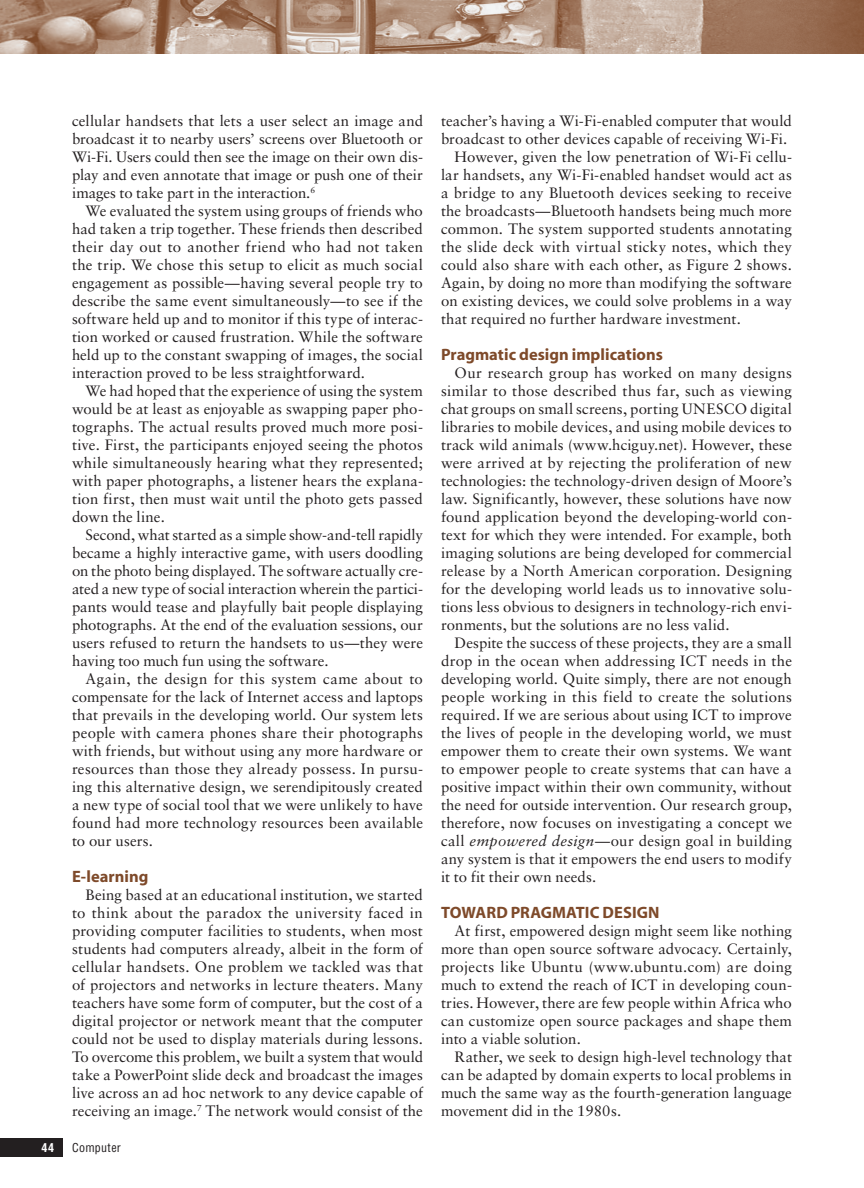
<style>
.page{position:relative;width:864px;height:1188px;background:#fff}
.page>*{position:absolute;margin:0;border:0;box-sizing:border-box;transform-origin:0 0}
.t1{font:16.5px "Myriad MM";letter-spacing:.005em;color:#7e4a2a}
.t2{font:15px/18px "Sabon";letter-spacing:.01em;color:#231f20;text-align:justify}
.t3{font:condensed 12px "Helvetica";letter-spacing:.025em;color:#231f20}
.t4{font:700 condensed 12px "Helvetica";color:#fff}
.s1{font-style:italic}
</style>
<div class="page">
<div style="left:0;top:1138px;width:63px;height:19px;background:#231f20"></div>
<img style="left:0;top:0;width:863px;height:54px">
<hr style="left:863px;top:0;width:1px;height:54px;background:#f2f3f4">
<p class="t2" style="left:72px;top:112px;width:353px">cellular handsets that lets a user select an image and broadcast it to nearby users’ screens over Bluetooth or Wi-Fi. Users could then see the image on their own dis&shy;play and even annotate that image or push one of their images to take part in the interaction.<sup>6</sup></p>
<p class="t2" style="left:72px;top:202px;width:353px;text-indent:14px">We evaluated the system using groups of friends who had taken a trip together. These friends then described their day out to another friend who had not taken the trip. We chose this setup to elicit as much social engagement as possible—having several people try to describe the same event simultaneously—to see if the software held up and to monitor if this type of interac&shy;tion worked or caused frustration. While the software held up to the constant swapping of images, the social interaction proved to be less straightforward.</p>
<p class="t2" style="left:72px;top:382px;width:353px;text-indent:14px">We had hoped that the experience of using the system would be at least as enjoyable as swapping paper pho&shy;tographs. The actual results proved much more posi&shy;tive. First, the participants enjoyed seeing the photos while simultaneously hearing what they represented; with paper photographs, a listener hears the explana&shy;tion first, then must wait until the photo gets passed down the line.</p>
<p class="t2" style="left:72px;top:526px;width:353px;text-indent:14px">Second, what started as a simple show-and-tell rapidly became a highly interactive game, with users doodling on the photo being displayed. The software actually cre&shy;ated a new type of social interaction wherein the partici&shy;pants would tease and playfully bait people displaying photographs. At the end of the evaluation sessions, our users refused to return the handsets to us—they were having too much fun using the software.</p>
<p class="t2" style="left:72px;top:670px;width:353px;text-indent:14px">Again, the design for this system came about to compensate for the lack of Internet access and laptops that prevails in the developing world. Our system lets people with camera phones share their photographs with friends, but without using any more hardware or resources than those they already possess. In pursu&shy;ing this alternative design, we serendipitously created a new type of social tool that we were unlikely to have found had more technology resources been available to our users.</p>
<p class="t1" style="left:72px;top:869px;width:78px">E-learning</p>
<p class="t2" style="left:72px;top:886px;width:353px;text-indent:14px">Being based at an educational institution, we started to think about the paradox the university faced in providing computer facilities to students, when most students had computers already, albeit in the form of cellular handsets. One problem we tackled was that of projectors and networks in lecture theaters. Many teachers have some form of computer, but the cost of a digital projector or network meant that the computer could not be used to display materials during lessons.<br>To overcome this problem, we built a system that would take a PowerPoint slide deck and broadcast the images live across an ad hoc network to any device capable of receiving an image.<sup>7</sup> The network would consist of the</p>
<p class="t4" style="left:41px;top:1140px;width:14px">44</p>
<p class="t3" style="left:72px;top:1140px;width:50px">Computer</p>
<p class="t2" style="left:441px;top:112px;width:352px">teacher’s having a Wi-Fi-enabled computer that would</p>
<p class="t2" style="left:441px;top:130px;width:348px">broadcast to other devices capable of receiving Wi-Fi.</p>
<p class="t2" style="left:454px;top:148px;width:339px">However, given the low penetration of Wi-Fi cellu-</p>
<p class="t2" style="left:441px;top:166px;width:352px">lar handsets, any Wi-Fi-enabled handset would act as</p>
<p class="t2" style="left:441px;top:184px;width:352px">a bridge to any Bluetooth devices seeking to receive</p>
<p class="t2" style="left:441px;top:202px;width:352px">the broadcasts—Bluetooth handsets being much more</p>
<p class="t2" style="left:441px;top:220px;width:352px">common. The system supported students annotating</p>
<p class="t2" style="left:441px;top:238px;width:352px">the slide deck with virtual sticky notes, which they</p>
<p class="t2" style="left:441px;top:256px;width:352px">could also share with each other, as Figure 2 shows.</p>
<p class="t2" style="left:441px;top:274px;width:352px">Again, by doing no more than modifying the software</p>
<p class="t2" style="left:441px;top:292px;width:352px">on existing devices, we could solve problems in a way</p>
<p class="t2" style="left:441px;top:310px;width:301px">that required no further hardware investment.</p>
<p class="t1" style="left:441px;top:347px;width:223px">Pragmatic design implications</p>
<p class="t2" style="left:441px;top:364px;width:353px;text-indent:14px">Our research group has worked on many designs similar to those described thus far, such as viewing chat groups on small screens, porting UNESCO digital libraries to mobile devices, and using mobile devices to track wild animals (www.hciguy.net). However, these were arrived at by rejecting the proliferation of new technologies: the technology-driven design of Moore’s law. Significantly, however, these solutions have now found application beyond the developing-world con&shy;text for which they were intended. For example, both imaging solutions are being developed for commercial release by a North American corporation. Designing for the developing world leads us to innovative solu&shy;tions less obvious to designers in technology-rich envi&shy;ronments, but the solutions are no less valid.</p>
<p class="t2" style="left:441px;top:634px;width:353px;text-indent:14px">Despite the success of these projects, they are a small drop in the ocean when addressing ICT needs in the developing world. Quite simply, there are not enough people working in this field to create the solutions required. If we are serious about using ICT to improve the lives of people in the developing world, we must empower them to create their own systems. We want to empower people to create systems that can have a positive impact within their own community, without the need for outside intervention. Our research group, therefore, now focuses on investigating a concept we call <span class="s1">empowered design</span>—our design goal in building any system is that it empowers the end users to modify it to fit their own needs.</p>
<p class="t1" style="left:441px;top:905px;width:220px">Toward pragmatic Design</p>
<p class="t2" style="left:441px;top:922px;width:353px;text-indent:14px">At first, empowered design might seem like nothing more than open source software advocacy. Certainly, projects like Ubuntu (www.ubuntu.com) are doing much to extend the reach of ICT in developing coun&shy;tries. However, there are few people within Africa who can customize open source packages and shape them into a viable solution.</p>
<p class="t2" style="left:441px;top:1048px;width:352px;text-indent:14px">Rather, we seek to design high-level technology that can be adapted by domain experts to local problems in much the same way as the fourth-generation language movement did in the 1980s.</p>
</div>
